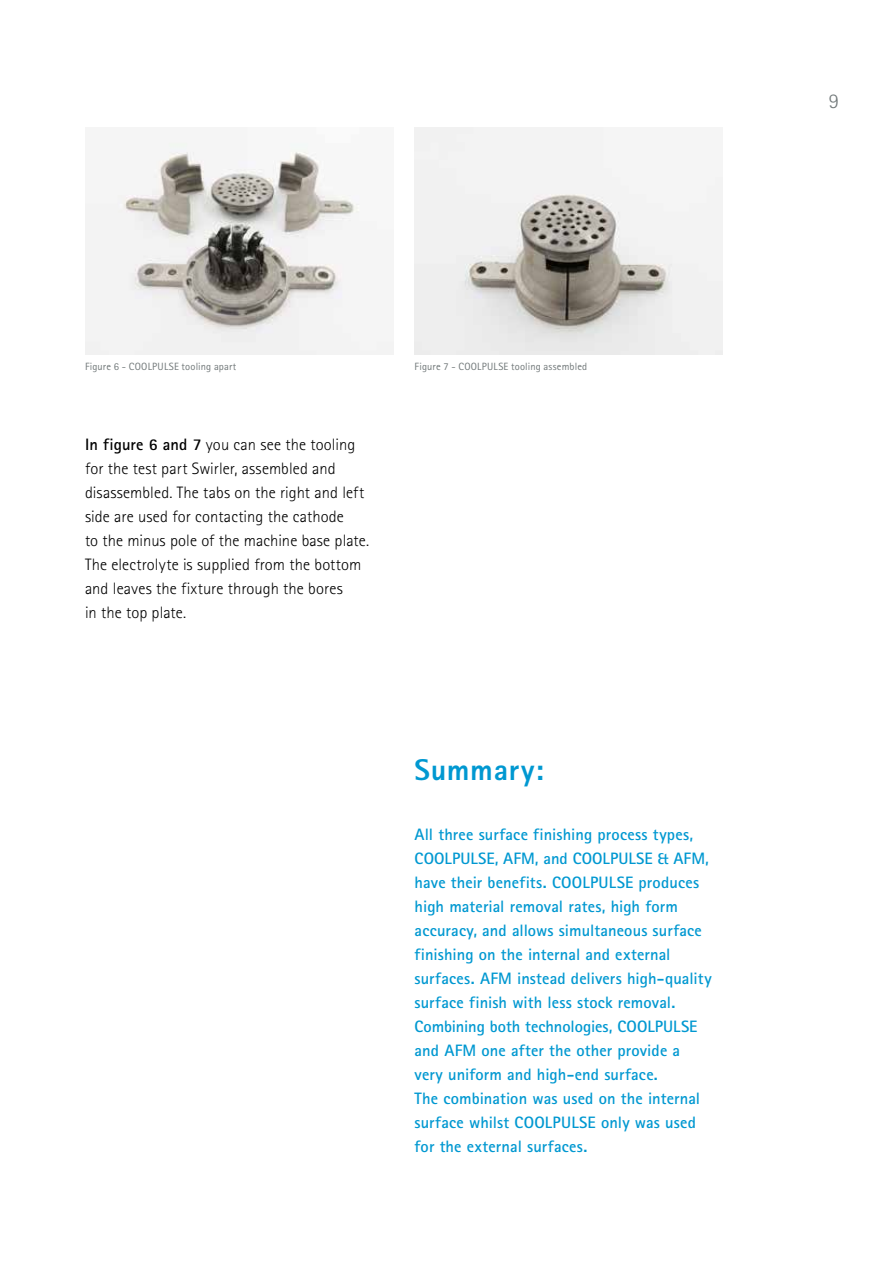
<style>
.page{position:relative;width:893px;height:1263px;background:#fff}
.page>*{position:absolute;margin:0;border:0;box-sizing:border-box;transform-origin:0 0}
.t1{font:800 30px "Rotis Sans Serif Pro";letter-spacing:.02em;color:#0098d1}
.t2{font:300 21px "Rotis Sans Serif";color:#717879}
.t3{font:700 16.5px/24px "Rotis Sans Serif Pro";letter-spacing:.005em;color:#0098d1}
.t4{font:300 16.5px/24px "Rotis Sans Serif";letter-spacing:.005em;color:#000}
.t5{font:10.5px "Rotis Sans Serif Pro";letter-spacing:.015em;color:#717879}
.s1{font-weight:700}
</style>
<div class="page">
<img style="left:85px;top:142px;width:308px;height:212px">
<img style="left:415px;top:128px;width:308px;height:226px">
<p class="t5" style="left:85px;top:360px;width:153px">Figure 6 - COOLPULSE tooling apart</p>
<p class="t5" style="left:415px;top:360px;width:174px">Figure 7 - COOLPULSE tooling assembled</p>
<p class="t4" style="left:85px;top:432px;width:286px"><span class="s1">In figure 6 and 7</span> you can see the tooling for the test part Swirler, assembled and disassembled. The tabs on the right and left side are used for contacting the cathode<br>to the minus pole of the machine base plate.<br>The electrolyte is supplied from the bottom and leaves the fixture through the bores<br>in the top plate.</p>
<h1 class="t1" style="left:415px;top:751px;width:131px">Summary:</h1>
<p class="t3" style="left:415px;top:822px;width:299px">All three surface finishing process types, COOLPULSE, AFM, and COOLPULSE &amp; AFM, have their benefits. COOLPULSE produces high material removal rates, high form accuracy, and allows simultaneous surface finishing on the internal and external surfaces. AFM instead delivers high-quality surface finish with less stock removal.<br>Combining both technologies, COOLPULSE and AFM one after the other provide a very uniform and high-end surface.<br>The combination was used on the internal surface whilst COOLPULSE only was used for the external surfaces.</p>
<p class="t2" style="left:829px;top:89px;width:12px">9</p>
</div>
